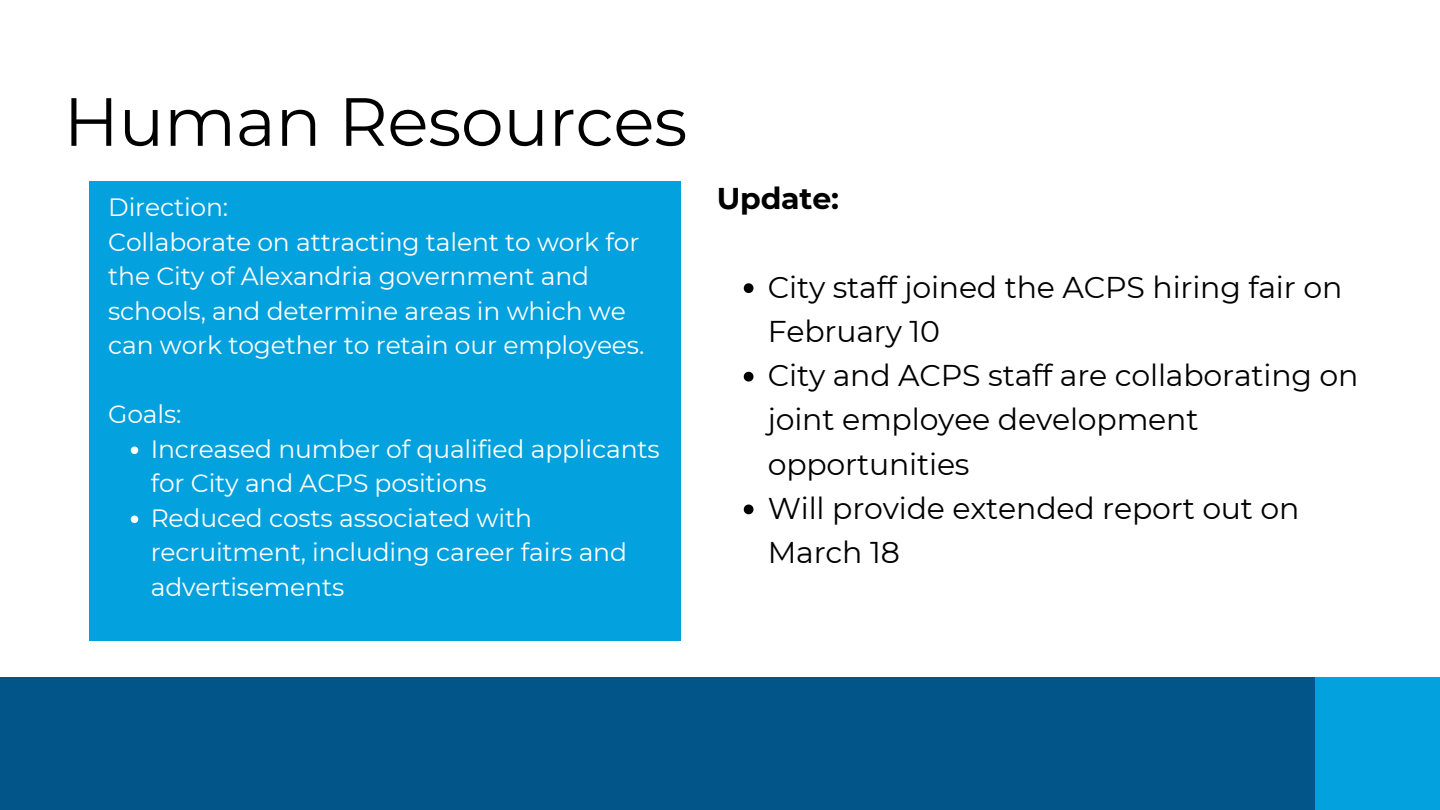
<style>
.page{position:relative;width:1440px;height:810px;background:#fff}
.page>*{position:absolute;margin:0;border:0;box-sizing:border-box;transform-origin:0 0}
.t1{font:68.1px "Montserrat";letter-spacing:-.005em;color:#000}
.t2{font:30px/44.2px "Montserrat";letter-spacing:-.005em;color:#000}
.t3{font:700 30px "Montserrat";letter-spacing:-.005em;color:#000}
.t4{font:25px/34.5px "Montserrat";letter-spacing:-.005em;color:#fff}
</style>
<div class="page">
<div style="left:0;top:677px;width:1437px;height:133px;background:#025589"></div>
<div style="left:1316px;top:677px;width:124px;height:133px;background:#03a1dd"></div>
<div style="left:89px;top:181px;width:591px;height:460px;background:#03a1dd"></div>
<svg style="left:131px;top:447px;width:7px;height:7px"></svg>
<svg style="left:131px;top:516px;width:7px;height:7px"></svg>
<svg style="left:744px;top:283px;width:10px;height:10px"></svg>
<svg style="left:744px;top:372px;width:10px;height:10px"></svg>
<svg style="left:744px;top:505px;width:10px;height:9px"></svg>
<p class="t1" style="left:64px;top:80px;width:625px">Human Resources</p>
<h1 class="t4" style="left:108px;top:190px;width:121px">Direction:</h1>
<p class="t4" style="left:108px;top:225px;width:538px">Collaborate on attracting talent to work for the City of Alexandria government and schools, and determine areas in which we can work together to retain our employees.</p>
<p class="t4" style="left:108px;top:397px;width:75px">Goals:</p>
<p class="t4" style="left:151px;top:432px;width:510px">Increased number of qualified applicants for City and ACPS positions</p>
<p class="t4" style="left:151px;top:501px;width:478px">Reduced costs associated with recruitment, including career fairs and advertisements</p>
<h2 class="t3" style="left:717px;top:180px;width:124px">Update:</h2>
<p class="t2" style="left:768px;top:265px;width:576px">City staff joined the ACPS hiring fair on<br>February 10</p>
<p class="t2" style="left:768px;top:353px;width:592px">City and ACPS staff are collaborating on joint employee development opportunities</p>
<p class="t2" style="left:768px;top:486px;width:533px">Will provide extended report out on<br>March 18</p>
</div>
